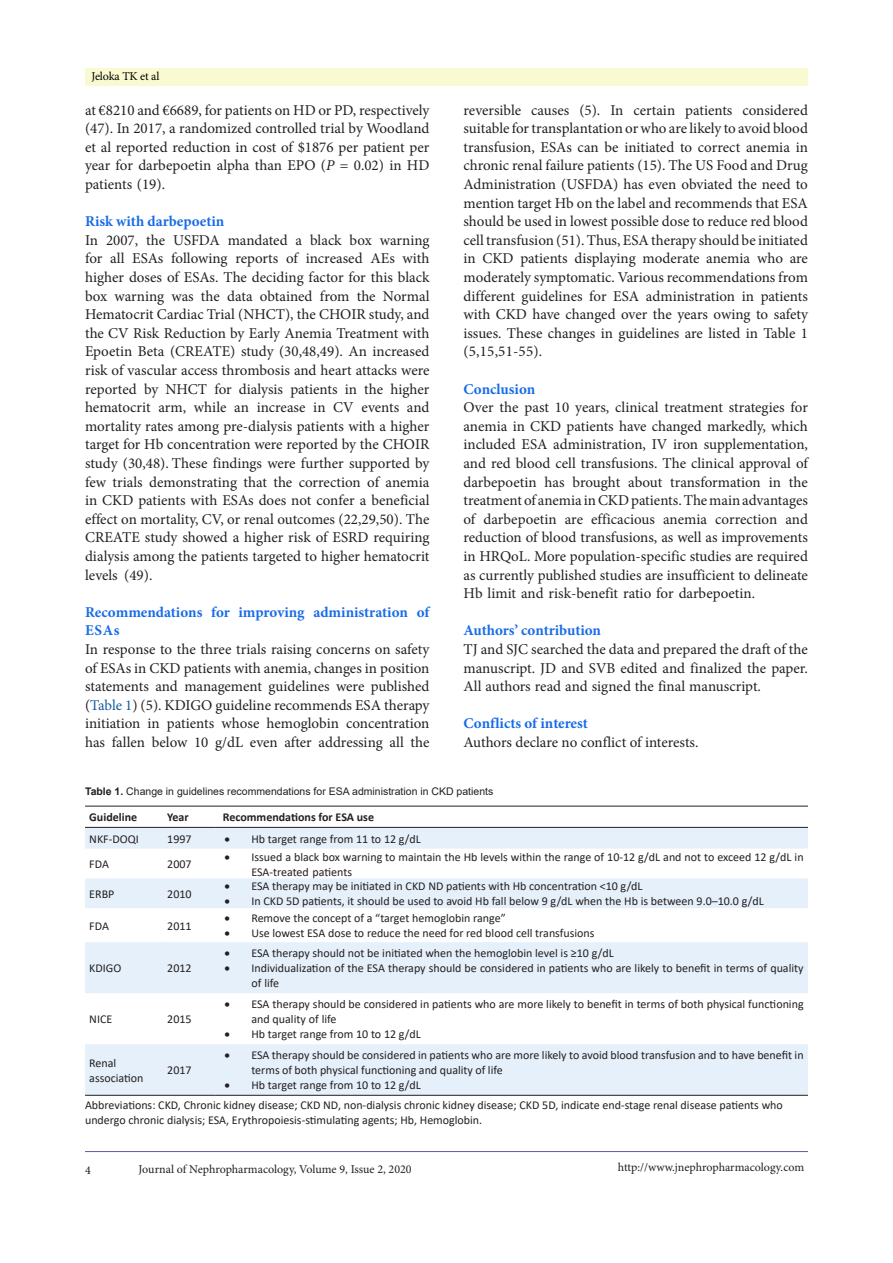
<style>
.page{position:relative;width:893px;height:1263px;background:#fff}
.page>*{position:absolute;margin:0;border:0;box-sizing:border-box;transform-origin:0 0}
.Normal__Web{font:15px/18.6px "Minion Pro";color:#231f20;text-align:justify}
.t1{font:700 15px/18.6px "Minion Pro";color:#196ce8}
.Normal__Web-2{font:12px/15px "Calibri";color:#231f20}
.t2{font:12px "Minion Pro";letter-spacing:-.005em;color:#231f20}
.Normal__Web-3{font:700 12px "Calibri";color:#231f20}
.t3{font:12px "Minion Pro";letter-spacing:-.01em;color:#000001}
.t4{font:10.5px "Arial";color:#231f20}
.s1{font-style:italic}
.s2{color:#175d9e}
.s3{font-weight:700}
</style>
<div class="page">
<hr style="left:85px;top:1151px;width:723px;height:1px;background:#5e5ca5">
<div style="left:85px;top:68px;width:723px;height:17px;background:#fafad2"></div>
<svg style="left:85px;top:828px;width:723px;height:267px;fill:#e6f0fa"></svg>
<hr style="left:85px;top:806px;width:78px;height:1px;background:#231f20">
<hr style="left:163px;top:806px;width:53px;height:1px;background:#231f20">
<hr style="left:216px;top:806px;width:592px;height:1px;background:#231f20">
<hr style="left:85px;top:827px;width:78px;height:1px;background:#231f20">
<hr style="left:163px;top:827px;width:53px;height:1px;background:#231f20">
<hr style="left:216px;top:827px;width:592px;height:1px;background:#231f20">
<hr style="left:85px;top:1095px;width:78px;height:1px;background:#231f20">
<hr style="left:163px;top:1095px;width:53px;height:1px;background:#231f20">
<hr style="left:216px;top:1095px;width:592px;height:1px;background:#231f20">
<p class="t3" style="left:91px;top:68px;width:70px">Jeloka TK et al</p>
<p class="Normal__Web" style="left:85px;top:100px;width:346px">at €8210 and €6689, for patients on HD or PD, respectively (47). In 2017, a randomized controlled trial by Woodland et al reported reduction in cost of $1876 per patient per year for darbepoetin alpha than EPO (<span class="s1">P</span> = 0.02) in HD patients (19).</p>
<p class="t1" style="left:85px;top:212px;width:141px">Risk with darbepoetin</p>
<p class="Normal__Web" style="left:85px;top:231px;width:346px">In 2007, the USFDA mandated a black box warning for all ESAs following reports of increased AEs with higher doses of ESAs. The deciding factor for this black box warning was the data obtained from the Normal Hematocrit Cardiac Trial (NHCT), the CHOIR study, and the CV Risk Reduction by Early Anemia Treatment with Epoetin Beta (CREATE) study (30,48,49). An increased risk of vascular access thrombosis and heart attacks were reported by NHCT for dialysis patients in the higher hematocrit arm, while an increase in CV events and mortality rates among pre-dialysis patients with a higher target for Hb concentration were reported by the CHOIR study (30,48). These findings were further supported by few trials demonstrating that the correction of anemia in CKD patients with ESAs does not confer a beneficial effect on mortality, CV, or renal outcomes (22,29,50). The CREATE study showed a higher risk of ESRD requiring dialysis among the patients targeted to higher hematocrit levels (49).</p>
<p class="t1" style="left:85px;top:602px;width:346px">Recommendations for improving administration of<br>ESAs</p>
<p class="Normal__Web" style="left:85px;top:640px;width:346px">In response to the three trials raising concerns on safety of ESAs in CKD patients with anemia, changes in position statements and management guidelines were published (<span class="s2">Table 1</span>) (5). KDIGO guideline recommends ESA therapy initiation in patients whose hemoglobin concentration has fallen below 10 g/dL even after addressing all the</p>
<p class="Normal__Web" style="left:463px;top:100px;width:346px">reversible causes (5). In certain patients considered suitable for transplantation or who are likely to avoid blood transfusion, ESAs can be initiated to correct anemia in chronic renal failure patients (15). The US Food and Drug Administration (USFDA) has even obviated the need to mention target Hb on the label and recommends that ESA should be used in lowest possible dose to reduce red blood cell transfusion (51). Thus, ESA therapy should be initiated in CKD patients displaying moderate anemia who are moderately symptomatic. Various recommendations from different guidelines for ESA administration in patients with CKD have changed over the years owing to safety issues. These changes in guidelines are listed in Table 1 (5,15,51-55).</p>
<p class="t1" style="left:463px;top:379px;width:73px">Conclusion</p>
<p class="Normal__Web" style="left:463px;top:398px;width:346px">Over the past 10 years, clinical treatment strategies for anemia in CKD patients have changed markedly, which included ESA administration, IV iron supplementation, and red blood cell transfusions. The clinical approval of darbepoetin has brought about transformation in the treatment of anemia in CKD patients. The main advantages of darbepoetin are efficacious anemia correction and reduction of blood transfusions, as well as improvements in HRQoL. More population-specific studies are required as currently published studies are insufficient to delineate Hb limit and risk-benefit ratio for darbepoetin.</p>
<p class="t1" style="left:463px;top:621px;width:139px">Authors’ contribution</p>
<p class="Normal__Web" style="left:463px;top:640px;width:346px">TJ and SJC searched the data and prepared the draft of the manuscript. JD and SVB edited and finalized the paper.<br>All authors read and signed the final manuscript.</p>
<p class="t1" style="left:463px;top:714px;width:126px">Conflicts of interest</p>
<p class="Normal__Web" style="left:463px;top:733px;width:237px">Authors declare no conflict of interests.</p>
<p class="t4" style="left:85px;top:784px;width:410px"><span class="s3">Table 1.</span> Change in guidelines recommendations for ESA administration in CKD patients</p>
<p class="Normal__Web-3" style="left:89px;top:809px;width:49px">Guideline</p>
<p class="Normal__Web-3" style="left:167px;top:809px;width:23px">Year</p>
<p class="Normal__Web-3" style="left:223px;top:809px;width:153px">Recommendations for ESA use</p>
<p class="Normal__Web-2" style="left:89px;top:831px;width:51px">NKF-DOQI</p>
<p class="Normal__Web-2" style="left:167px;top:831px;width:26px">1997</p>
<p class="Normal__Web-2" style="left:224px;top:831px;width:198px">• Hb target range from 11 to 12 g/dL</p>
<p class="Normal__Web-2" style="left:89px;top:856px;width:21px">FDA</p>
<p class="Normal__Web-2" style="left:167px;top:856px;width:26px">2007</p>
<p class="Normal__Web-2" style="left:251px;top:849px;width:554px;text-indent:-27px">• Issued a black box warning to maintain the Hb levels within the range of 10-12 g/dL and not to exceed 12 g/dL in<br>ESA-treated patients</p>
<p class="Normal__Web-2" style="left:89px;top:886px;width:27px">ERBP</p>
<p class="Normal__Web-2" style="left:167px;top:886px;width:26px">2010</p>
<p class="Normal__Web-2" style="left:224px;top:878px;width:420px">• ESA therapy may be initiated in CKD ND patients with Hb concentration &lt;10 g/dL</p>
<p class="Normal__Web-2" style="left:224px;top:893px;width:541px">• In CKD 5D patients, it should be used to avoid Hb fall below 9 g/dL when the Hb is between 9.0–10.0 g/dL</p>
<p class="Normal__Web-2" style="left:89px;top:918px;width:21px">FDA</p>
<p class="Normal__Web-2" style="left:167px;top:918px;width:26px">2011</p>
<p class="Normal__Web-2" style="left:89px;top:960px;width:34px">KDIGO</p>
<p class="Normal__Web-2" style="left:167px;top:960px;width:26px">2012</p>
<p class="Normal__Web-2" style="left:89px;top:1011px;width:25px">NICE</p>
<p class="Normal__Web-2" style="left:167px;top:1011px;width:26px">2015</p>
<p class="Normal__Web-2" style="left:224px;top:910px;width:283px">• Remove the concept of a “target hemoglobin range”</p>
<p class="Normal__Web-2" style="left:224px;top:925px;width:372px">• Use lowest ESA dose to reduce the need for red blood cell transfusions</p>
<p class="Normal__Web-2" style="left:224px;top:945px;width:391px">• ESA therapy should not be initiated when the hemoglobin level is ≥10 g/dL</p>
<p class="Normal__Web-2" style="left:251px;top:960px;width:554px;text-indent:-27px">• Individualization of the ESA therapy should be considered in patients who are likely to benefit in terms of quality of life</p>
<p class="Normal__Web-2" style="left:251px;top:996px;width:554px;text-indent:-27px">• ESA therapy should be considered in patients who are more likely to benefit in terms of both physical functioning and quality of life</p>
<p class="Normal__Web-2" style="left:224px;top:1026px;width:198px">• Hb target range from 10 to 12 g/dL</p>
<p class="Normal__Web-2" style="left:251px;top:1047px;width:554px;text-indent:-27px">• ESA therapy should be considered in patients who are more likely to avoid blood transfusion and to have benefit in terms of both physical functioning and quality of life</p>
<p class="Normal__Web-2" style="left:224px;top:1077px;width:198px">• Hb target range from 10 to 12 g/dL</p>
<p class="Normal__Web-2" style="left:85px;top:1097px;width:699px">Abbreviations: CKD, Chronic kidney disease; CKD ND, non-dialysis chronic kidney disease; CKD 5D, indicate end-stage renal disease patients who undergo chronic dialysis; ESA, Erythropoiesis-stimulating agents; Hb, Hemoglobin.</p>
<p class="Normal__Web-2" style="left:89px;top:1055px;width:56px">Renal association</p>
<p class="Normal__Web-2" style="left:167px;top:1062px;width:26px">2017</p>
<p class="t2" style="left:85px;top:1162px;width:7px">4</p>
<p class="t2" style="left:139px;top:1161px;width:275px">Journal of Nephropharmacology, Volume 9, Issue 2, 2020</p>
<p class="t2" style="left:618px;top:1159px;width:188px">http://www.jnephropharmacology.com</p>
</div>
